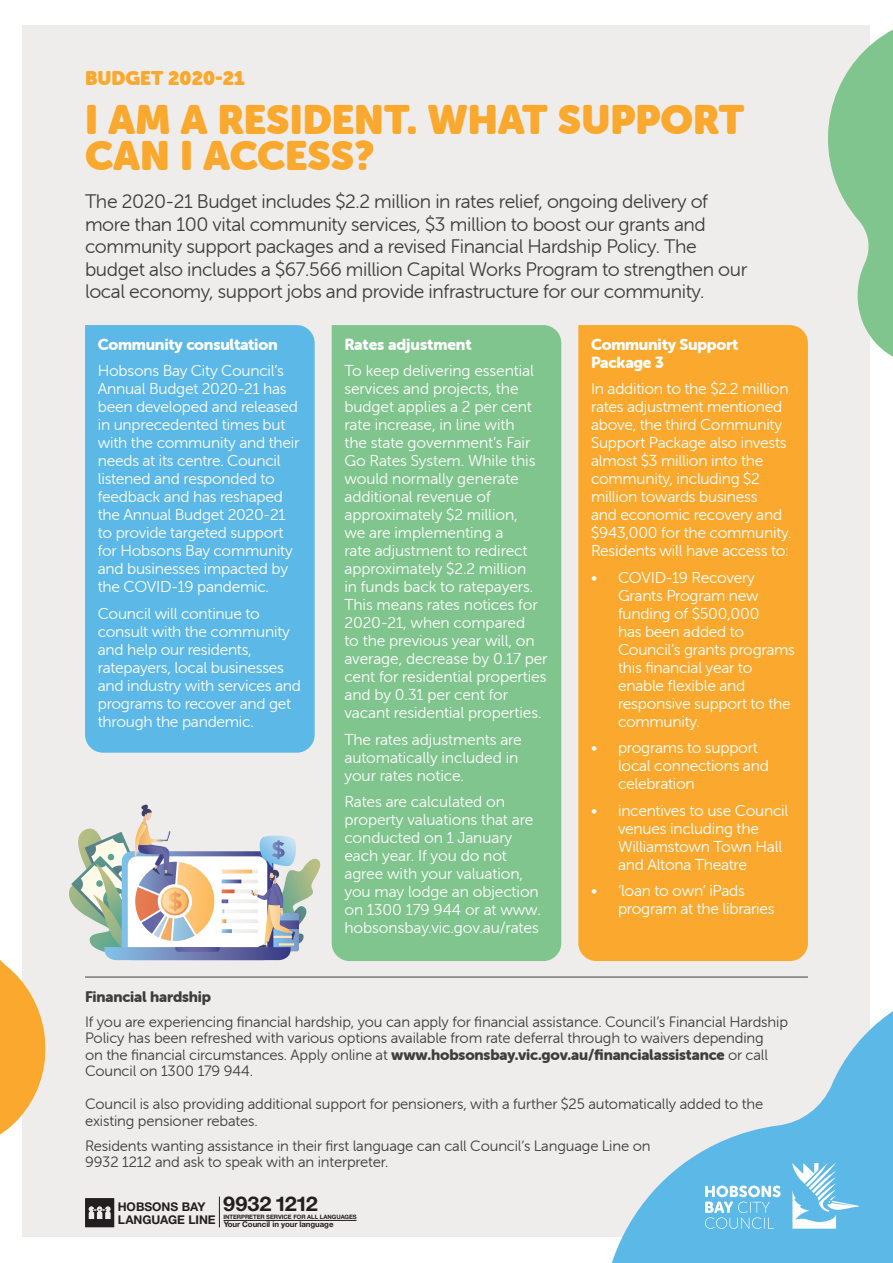
<style>
.page{position:relative;width:893px;height:1263px;background:#fff}
.page>*{position:absolute;margin:0;border:0;box-sizing:border-box;transform-origin:0 0}
.t1{font:40.5px/36px "Museo Sans Rounded";color:#faa92e}
.t2{font:700 20.4px "Helvetica Neue LT Std";letter-spacing:-.02em;color:#231f20;scale:1.06 1}
.t3{font:19.5px/22.5px "Museo Sans Rounded 300";letter-spacing:-.02em;color:#3e3e3f}
.t4{font:19.5px "Museo Sans Rounded";color:#faa92e}
.t5{font:15.75px/18px "Museo Sans Rounded 300";letter-spacing:-.015em;color:#fff}
.t6{font:15.75px/18px "Museo Sans Rounded 900";letter-spacing:-.015em;color:#fff}
.t7{font:15px/16.5px "Museo Sans Rounded 300";letter-spacing:-.01em;color:#3e3e3f}
.t8{font:15px "Museo Sans Rounded 900";letter-spacing:-.01em;color:#3e3e3f}
.t9{font:700 12px/13px "Helvetica Neue LT Std";color:#231f20}
.t10{font:700 7.8px "Helvetica Neue LT Std";letter-spacing:-.01em;color:#231f20}
.t11{font:700 6px "Helvetica Neue LT Std";letter-spacing:-.015em;color:#231f20}
.s1{font-family:"Museo Sans Rounded 900"}
</style>
<div class="page">
<div style="left:23px;top:26px;width:847px;height:1211px;background:#efedec"></div>
<svg style="left:574px;top:961px;width:319px;height:302px"></svg>
<svg style="left:814px;top:25px;width:79px;height:332px"></svg>
<svg style="left:0;top:778px;width:46px;height:375px"></svg>
<svg style="left:705px;top:1185px;width:76px;height:44px;background:#85c9ec"></svg>
<svg style="left:792px;top:1163px;width:67px;height:66px;background:#8ccced"></svg>
<svg style="left:85px;top:1198px;width:29px;height:29px"></svg>
<hr style="left:224px;top:1220px;width:133px;height:1px;background:#231f20">
<hr style="left:219px;top:1196px;width:1px;height:31px;background:#231f20">
<div style="left:85px;top:325px;width:230px;height:428px;background:#5cb8e7"></div>
<div style="left:332px;top:325px;width:229px;height:636px;background:#80c58d"></div>
<div style="left:578px;top:325px;width:230px;height:636px;background:#faa92e"></div>
<hr style="left:85px;top:977px;width:723px;height:1px;background:#3e3e3f">
<svg style="left:69px;top:804px;width:252px;height:157px"></svg>
<p class="t4" style="left:85px;top:67px;width:161px">BUDGET 2020-21</p>
<h1 class="t1" style="left:85px;top:102px;width:661px">I AM A RESIDENT. WHAT SUPPORT<br>CAN I ACCESS?</h1>
<p class="t3" style="left:85px;top:191px;width:664px">The 2020-21 Budget includes $2.2 million in rates relief, ongoing delivery of more than 100 vital community services, $3 million to boost our grants and community support packages and a revised Financial Hardship Policy. The budget also includes a $67.566 million Capital Works Program to strengthen our local economy, support jobs and provide infrastructure for our community.</p>
<p class="t6" style="left:98px;top:335px;width:181px">Community consultation</p>
<p class="t5" style="left:98px;top:362px;width:203px">Hobsons Bay City Council’s<br>Annual Budget 2020-21 has been developed and released in unprecedented times but with the community and their needs at its centre. Council listened and responded to feedback and has reshaped the Annual Budget 2020-21 to provide targeted support for Hobsons Bay community and businesses impacted by the COVID-19 pandemic.</p>
<p class="t5" style="left:98px;top:604px;width:205px">Council will continue to consult with the community and help our residents, ratepayers, local businesses and industry with services and programs to recover and get through the pandemic.</p>
<p class="t6" style="left:344px;top:335px;width:129px">Rates adjustment</p>
<p class="t5" style="left:344px;top:362px;width:205px">To keep delivering essential services and projects, the budget applies a 2 per cent rate increase, in line with<br>the state government’s Fair<br>Go Rates System. While this would normally generate additional revenue of approximately $2 million,<br>we are implementing a<br>rate adjustment to redirect approximately $2.2 million<br>in funds back to ratepayers.<br>This means rates notices for<br>2020-21, when compared<br>to the previous year will, on average, decrease by 0.17 per cent for residential properties and by 0.31 per cent for vacant residential properties.</p>
<p class="t5" style="left:344px;top:730px;width:179px">The rates adjustments are automatically included in your rates notice.</p>
<p class="t5" style="left:344px;top:793px;width:198px">Rates are calculated on property valuations that are conducted on 1 January each year. If you do not agree with your valuation, you may lodge an objection on 1300 179 944 or at www. hobsonsbay.vic.gov.au/rates</p>
<p class="t6" style="left:591px;top:335px;width:149px">Community Support<br>Package 3</p>
<p class="t5" style="left:591px;top:380px;width:202px">In addition to the $2.2 million rates adjustment mentioned above, the third Community<br>Support Package also invests almost $3 million into the community, including $2 million towards business<br>and economic recovery and $943,000 for the community.<br>Residents will have access to:</p>
<p class="t5" style="left:618px;top:568px;width:179px;text-indent:-27px">• COVID-19 Recovery<br>Grants Program new funding of $500,000<br>has been added to<br>Council’s grants programs this financial year to enable flexible and responsive support to the community.</p>
<p class="t5" style="left:618px;top:739px;width:152px;text-indent:-27px">• programs to support local connections and celebration</p>
<p class="t5" style="left:618px;top:801px;width:172px;text-indent:-27px">• incentives to use Council venues including the<br>Williamstown Town Hall and Altona Theatre</p>
<p class="t5" style="left:618px;top:882px;width:158px;text-indent:-27px">• ‘loan to own’ iPads program at the libraries</p>
<p class="t8" style="left:85px;top:988px;width:128px">Financial hardship</p>
<p class="t7" style="left:85px;top:1014px;width:704px">If you are experiencing financial hardship, you can apply for financial assistance. Council’s Financial Hardship Policy has been refreshed with various options available from rate deferral through to waivers depending<br>on the financial circumstances. Apply online at <span class="s1">www.hobsonsbay.vic.gov.au/financialassistance</span> or call Council on 1300 179 944.</p>
<p class="t7" style="left:85px;top:1096px;width:680px">Council is also providing additional support for pensioners, with a further $25 automatically added to the existing pensioner rebates.</p>
<p class="t7" style="left:85px;top:1138px;width:567px">Residents wanting assistance in their first language can call Council’s Language Line on<br>9932 1212 and ask to speak with an interpreter.</p>
<p class="t9" style="left:118px;top:1200px;width:100px">HOBSONS BAY<br>LANGUAGE LINE</p>
<p class="t2" style="left:223px;top:1191px;width:91px">9932 1212</p>
<p class="t11" style="left:223px;top:1213px;width:135px">INTERPRETER SERVICE FOR ALL LANGUAGES</p>
<p class="t10" style="left:224px;top:1220px;width:111px">Your Council in your language</p>
</div>
